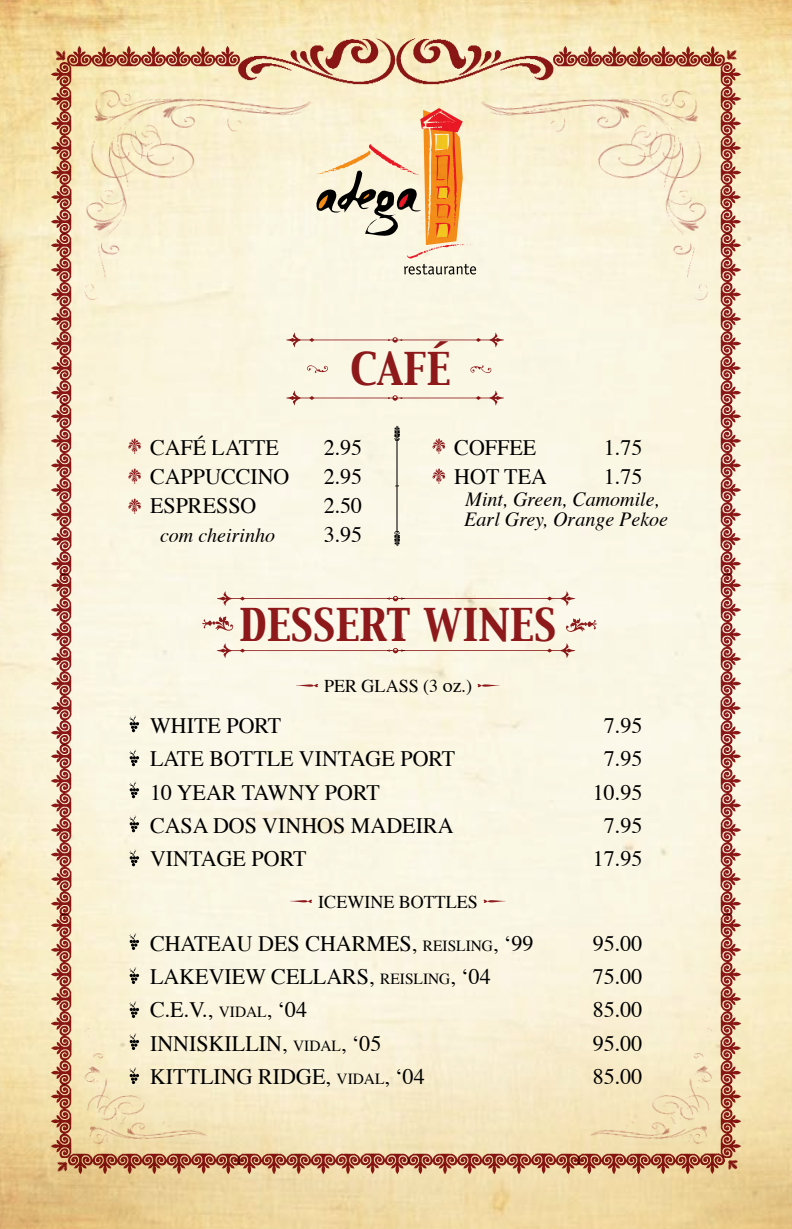
<style>
.page{position:relative;width:792px;height:1229px;background:#fff}
.page>*{position:absolute;margin:0;border:0;box-sizing:border-box;transform-origin:0 0}
.t1{font:40px "Capitals";color:#8d191b}
.t2{font:22px "Times";color:#000}
.t3{font:italic 20px/20px "Times";color:#000}
.t4{font:18px "Times";color:#000}
.t5{font:15.4px "Times";color:#000}
.t6{font:15.4px "Times";color:#000}
.s1{font-size:20px}
.s2{font-size:22px}
.s3{font-size:15.4px}
</style>
<div class="page">
<img style="left:0;top:0;width:791px;height:1228px">
<svg style="left:314px;top:108px;width:162px;height:166px"></svg>
<img style="left:63px;top:42px;width:171px;height:27px">
<img style="left:48px;top:58px;width:27px;height:171px">
<img style="left:48px;top:229px;width:27px;height:171px">
<img style="left:48px;top:400px;width:27px;height:169px">
<img style="left:48px;top:569px;width:27px;height:171px">
<img style="left:48px;top:740px;width:27px;height:169px">
<img style="left:48px;top:909px;width:27px;height:171px">
<img style="left:48px;top:1080px;width:27px;height:77px">
<img style="left:64px;top:1150px;width:169px;height:27px">
<img style="left:233px;top:1150px;width:171px;height:27px">
<img style="left:404px;top:1150px;width:169px;height:27px">
<img style="left:573px;top:1150px;width:151px;height:27px">
<img style="left:557px;top:42px;width:172px;height:27px">
<img style="left:717px;top:58px;width:27px;height:171px">
<img style="left:717px;top:229px;width:27px;height:171px">
<img style="left:717px;top:400px;width:27px;height:169px">
<img style="left:717px;top:569px;width:27px;height:171px">
<img style="left:717px;top:740px;width:27px;height:169px">
<img style="left:717px;top:909px;width:27px;height:171px">
<img style="left:717px;top:1080px;width:27px;height:77px">
<img style="left:50px;top:1153px;width:22px;height:22px">
<img style="left:720px;top:1153px;width:20px;height:21px">
<img style="left:720px;top:44px;width:22px;height:22px">
<img style="left:50px;top:43px;width:22px;height:23px">
<img style="left:234px;top:35px;width:323px;height:55px">
<img style="left:76px;top:1015px;width:132px;height:132px">
<img style="left:587px;top:1015px;width:132px;height:132px">
<img style="left:479px;top:82px;width:241px;height:240px">
<img style="left:70px;top:82px;width:241px;height:240px">
<svg style="left:307px;top:365px;width:21px;height:8px"></svg>
<svg style="left:470px;top:365px;width:21px;height:8px"></svg>
<svg style="left:128px;top:438px;width:13px;height:15px"></svg>
<svg style="left:128px;top:468px;width:13px;height:15px"></svg>
<svg style="left:432px;top:438px;width:13px;height:15px"></svg>
<svg style="left:432px;top:468px;width:13px;height:15px"></svg>
<svg style="left:477px;top:684px;width:22px;height:3px"></svg>
<svg style="left:296px;top:684px;width:22px;height:3px"></svg>
<svg style="left:129px;top:715px;width:10px;height:17px"></svg>
<svg style="left:129px;top:749px;width:10px;height:17px"></svg>
<svg style="left:129px;top:781px;width:10px;height:17px"></svg>
<svg style="left:129px;top:815px;width:10px;height:17px"></svg>
<svg style="left:129px;top:849px;width:10px;height:17px"></svg>
<svg style="left:483px;top:899px;width:22px;height:3px"></svg>
<svg style="left:290px;top:899px;width:22px;height:3px"></svg>
<svg style="left:129px;top:933px;width:10px;height:16px"></svg>
<svg style="left:129px;top:967px;width:10px;height:16px"></svg>
<svg style="left:129px;top:1001px;width:10px;height:16px"></svg>
<svg style="left:129px;top:1033px;width:10px;height:16px"></svg>
<svg style="left:129px;top:1067px;width:10px;height:16px"></svg>
<svg style="left:286px;top:332px;width:218px;height:15px"></svg>
<svg style="left:286px;top:390px;width:218px;height:15px"></svg>
<img style="left:393px;top:423px;width:7px;height:126px">
<svg style="left:202px;top:616px;width:31px;height:14px"></svg>
<svg style="left:566px;top:618px;width:30px;height:13px"></svg>
<svg style="left:217px;top:591px;width:358px;height:15px"></svg>
<svg style="left:217px;top:643px;width:358px;height:15px"></svg>
<svg style="left:128px;top:498px;width:13px;height:15px"></svg>
<h1 class="t1" style="left:350px;top:341px;width:102px">CAFÉ</h1>
<p class="t2" style="left:150px;top:433px;width:124px">CAFÉ LATTE</p>
<p class="t2" style="left:323px;top:433px;width:40px">2.95</p>
<p class="t2" style="left:150px;top:462px;width:84px">CAPPUCCINO</p>
<p class="t2" style="left:323px;top:462px;width:40px">2.95</p>
<p class="t2" style="left:150px;top:491px;width:100px">ESPRESSO</p>
<p class="t2" style="left:323px;top:491px;width:40px">2.50</p>
<p class="t3" style="left:160px;top:526px;width:116px">com cheirinho</p>
<p class="t2" style="left:323px;top:521px;width:40px">3.95</p>
<p class="t2" style="left:454px;top:433px;width:83px">COFFEE</p>
<p class="t2" style="left:603px;top:433px;width:40px">1.75</p>
<p class="t2" style="left:454px;top:462px;width:65px">HO T TEA</p>
<p class="t2" style="left:603px;top:462px;width:40px">1.75</p>
<p class="t3" style="left:464px;top:490px;width:205px">Mint, Green, Camomile,<br>Earl Grey, Orange Pekoe</p>
<h1 class="t1" style="left:239px;top:597px;width:318px">DESSERT WINES</h1>
<p class="t4" style="left:324px;top:674px;width:149px">PER GLASS (3 <span class="s1">OZ</span>.)</p>
<p class="t2" style="left:150px;top:711px;width:133px">WHITEPORT</p>
<p class="t2" style="left:603px;top:711px;width:40px">7.95</p>
<p class="t2" style="left:150px;top:745px;width:306px">LATE BOTTLE VINTAGE PORT</p>
<p class="t2" style="left:603px;top:745px;width:40px">7.95</p>
<p class="t2" style="left:150px;top:778px;width:59px">10 YEAR</p>
<p class="t2" style="left:242px;top:778px;width:17px">TAWNY</p>
<p class="t2" style="left:325px;top:778px;width:49px">PORT</p>
<p class="t2" style="left:592px;top:778px;width:51px">10.95</p>
<p class="t2" style="left:150px;top:811px;width:143px">CASA DOS VINHO</p>
<p class="t2" style="left:333px;top:811px;width:53px">S MADEIRA</p>
<p class="t2" style="left:603px;top:811px;width:40px">7.95</p>
<p class="t2" style="left:150px;top:844px;width:158px">VINTAGE PORT</p>
<p class="t2" style="left:592px;top:844px;width:51px">17.95</p>
<p class="t4" style="left:318px;top:890px;width:139px">ICEWINE BOTTLES</p>
<p class="t2" style="left:150px;top:929px;width:187px">CHATEAU DES CHARME</p>
<p class="t5" style="left:399px;top:935px;width:135px"><span class="s2">S,</span> REISLING<span class="s2">, ‘99</span></p>
<p class="t2" style="left:592px;top:929px;width:51px">95.00</p>
<p class="t2" style="left:150px;top:962px;width:61px">LAKEVIEW</p>
<p class="t2" style="left:271px;top:962px;width:30px">CELLAR</p>
<p class="t6" style="left:357px;top:969px;width:135px"><span class="s2">S,</span> REISLING<span class="s2">, ‘04</span></p>
<p class="t2" style="left:592px;top:962px;width:51px">75.00</p>
<p class="t2" style="left:150px;top:995px;width:158px">C.E.V., <span class="s3">VIDAL</span>, ‘04</p>
<p class="t2" style="left:592px;top:995px;width:51px">85.00</p>
<p class="t2" style="left:150px;top:1029px;width:87px">INNISKILLIN</p>
<p class="t2" style="left:282px;top:1029px;width:101px">, <span class="s3">VIDAL</span>, ‘05</p>
<p class="t2" style="left:592px;top:1029px;width:51px">95.00</p>
<p class="t2" style="left:150px;top:1062px;width:276px">KITTLING RIDGE, <span class="s3">VIDAL</span>, ‘04</p>
<p class="t2" style="left:592px;top:1062px;width:51px">85.00</p>
</div>
